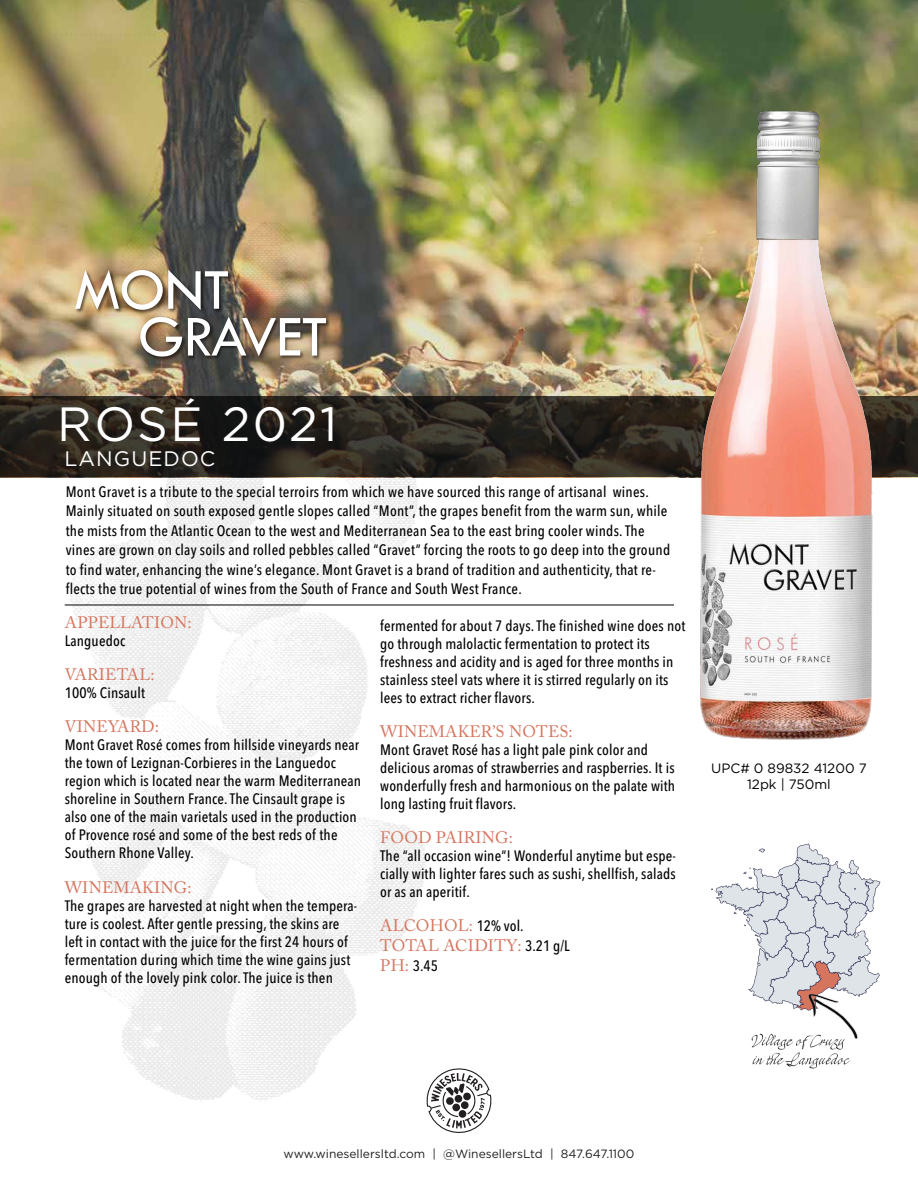
<style>
.page{position:relative;width:918px;height:1188px;background:#fff}
.page>*{position:absolute;margin:0;border:0;box-sizing:border-box;transform-origin:0 0}
.t1{font:48px "Gotham";letter-spacing:.05em;color:#fff}
.t2{font:21px "Gotham";letter-spacing:.05em;color:#fff}
.t3{font:16.5px/19.8px "Adobe Caslon Pro";letter-spacing:.015em;color:#d5755e}
.t4{font:500 15px/18px "Avenir Next Condensed";letter-spacing:.01em;color:#000}
.t5{font:13.5px/16.2px "Gotham";color:#000;text-align:center}
.t6{font:12px "Gotham";color:#231f20}
.s1{font-family:"Avenir Next Condensed";font-weight:500;font-size:15px;color:#000}
.s2{font-family:"Adobe Caslon Pro";font-weight:400;font-size:16.5px;color:#d5755e}
</style>
<div class="page">
<img style="left:0;top:0;width:918px;height:397px">
<img style="left:22px;top:34px;width:453px;height:1068px">
<img style="left:138px;top:315px;width:50px;height:47px">
<img style="left:73px;top:268px;width:47px;height:47px">
<img style="left:168px;top:268px;width:38px;height:47px">
<img style="left:186px;top:316px;width:23px;height:45px">
<img style="left:281px;top:316px;width:20px;height:45px">
<img style="left:209px;top:315px;width:43px;height:46px">
<img style="left:240px;top:316px;width:41px;height:46px">
<img style="left:301px;top:316px;width:31px;height:45px">
<img style="left:140px;top:317px;width:186px;height:40px">
<img style="left:203px;top:269px;width:31px;height:45px">
<img style="left:120px;top:268px;width:48px;height:47px">
<img style="left:75px;top:270px;width:153px;height:40px">
<svg style="left:0;top:397px;width:918px;height:80px;background:#2a251e"></svg>
<img style="left:685px;top:98px;width:208px;height:642px">
<img style="left:711px;top:843px;width:170px;height:226px">
<hr style="left:65px;top:605px;width:609px;height:1px;background:#000">
<svg style="left:426px;top:1067px;width:66px;height:66px"></svg>
<h1 class="t1" style="left:57px;top:393px;width:282px">ROSÉ 2021</h1>
<h2 class="t2" style="left:65px;top:445px;width:152px">LANGUEDOC</h2>
<p class="t4" style="left:66px;top:482px;width:606px;line-height:19.5px">Mont Gravet is a tribute to the special terroirs from which we have sourced this range of artisanal wines.<br>Mainly situated on south exposed gentle slopes called “Mont”, the grapes benefit from the warm sun, while the mists from the Atlantic Ocean to the west and Mediterranean Sea to the east bring cooler winds. The vines are grown on clay soils and rolled pebbles called “Gravet” forcing the roots to go deep into the ground to find water, enhancing the wine’s elegance. Mont Gravet is a brand of tradition and authenticity, that re&shy;flects the true potential of wines from the South of France and South West France.</p>
<p class="t3" style="left:65px;top:612px;width:128px">APPELLATION:</p>
<p class="t4" style="left:65px;top:632px;width:62px">Languedoc</p>
<p class="t3" style="left:65px;top:665px;width:91px">VARIETAL:</p>
<p class="t4" style="left:65px;top:684px;width:82px">100% Cinsault</p>
<p class="t3" style="left:65px;top:717px;width:96px">VINEYARD:</p>
<p class="t4" style="left:65px;top:736px;width:298px">Mont Gravet Rosé comes from hillside vineyards near the town of Lezignan-Corbieres in the Languedoc region which is located near the warm Mediterranean shoreline in Southern France. The Cinsault grape is also one of the main varietals used in the production of Provence rosé and some of the best reds of the Southern Rhone Valley.</p>
<p class="t3" style="left:65px;top:877px;width:128px">WINEMAKING:</p>
<p class="t4" style="left:65px;top:896px;width:294px">The grapes are harvested at night when the tempera&shy;ture is coolest. After gentle pressing, the skins are left in contact with the juice for the first 24 hours of fermentation during which time the wine gains just enough of the lovely pink color. The juice is then</p>
<p class="t4" style="left:380px;top:617px;width:307px">fermented for about 7 days. The finished wine does not go through malolactic fermentation to protect its freshness and acidity and is aged for three months in stainless steel vats where it is stirred regularly on its lees to extract richer flavors.</p>
<p class="t3" style="left:380px;top:721px;width:194px">WINEMAKER’S NOTES:</p>
<p class="t4" style="left:380px;top:741px;width:296px">Mont Gravet Rosé has a light pale pink color and delicious aromas of strawberries and raspberries. It is wonderfully fresh and harmonious on the palate with long lasting fruit flavors.</p>
<p class="t3" style="left:380px;top:828px;width:134px">FOOD PAIRING:</p>
<p class="t4" style="left:380px;top:847px;width:297px;text-align:justify">The “all occasion wine”! Wonderful anytime but espe&shy;cially with lighter fares such as sushi, shellfish, salads or as an aperitif.</p>
<p class="t3" style="left:380px;top:916px;width:191px">ALCOHOL: <span class="s1">12% vol.<br></span>TOTAL ACIDITY: <span class="s1">3.21 g/L</span></p>
<p class="t4" style="left:380px;top:957px;width:59px"><span class="s2">PH:</span> 3.45</p>
<p class="t5" style="left:711px;top:760px;width:157px">UPC# 0 89832 41200 7<br>12pk | 750ml</p>
<p class="t6" style="left:284px;top:1147px;width:352px">www.winesellersltd.com | @WinesellersLtd | 847.647.1100</p>
</div>
